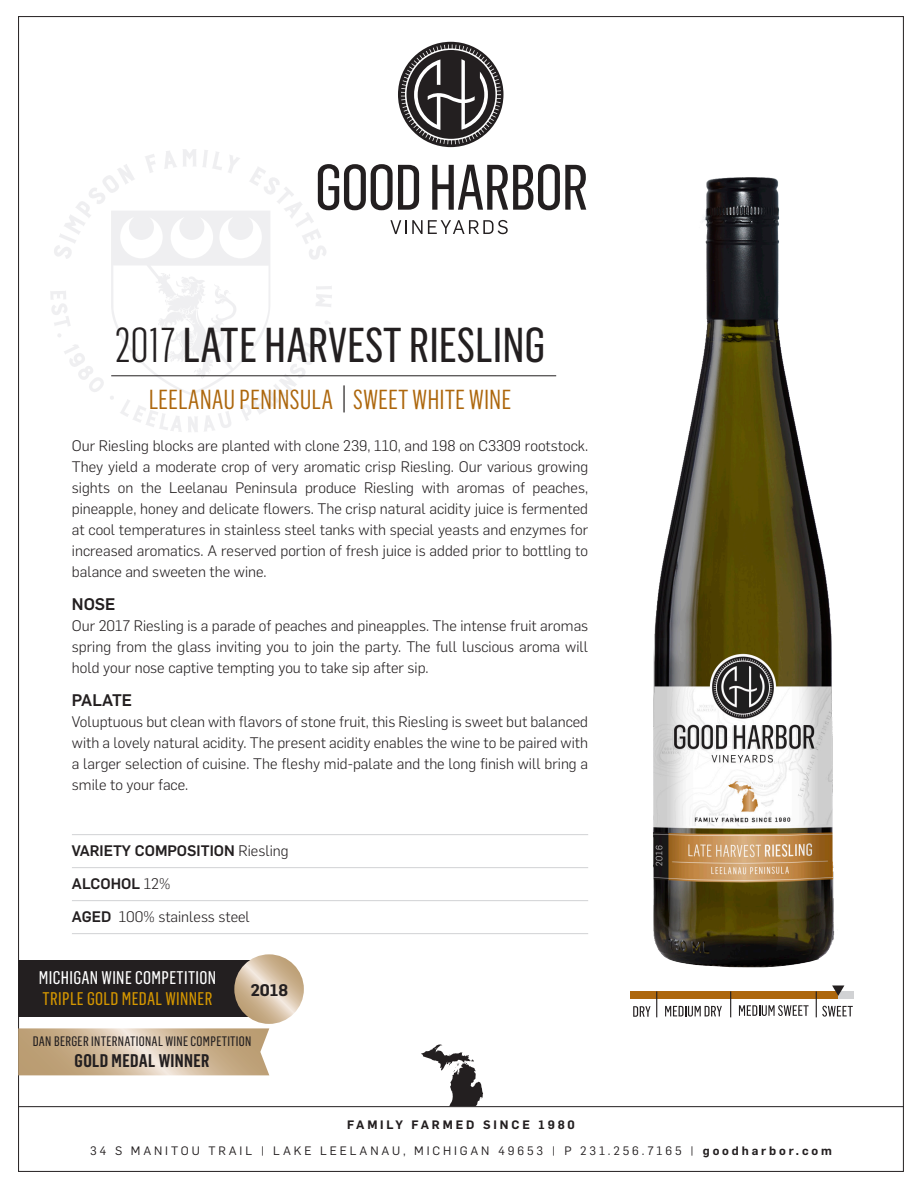
<style>
.page{position:relative;width:918px;height:1188px;background:#fff}
.page>*{position:absolute;margin:0;border:0;box-sizing:border-box;transform-origin:0 0}
.t1{font:48px "Flama Condensed Basic";color:#231f20}
.t2{font:27px "Flama Condensed";color:#ad670d}
.subhead{font:18px "Flama Condensed Basic";letter-spacing:.02em;color:#fff}
.subhead-2{font:18px "Flama Condensed Basic";letter-spacing:.02em;color:#d49600}
.subhead-3{font:600 18px "Flama Condensed";letter-spacing:.02em;color:#231f20}
.subhead-4{font:500 16.5px "Flama";color:#231f20}
.subhead-5{font:600 16.5px "Flama";color:#231f20}
.body{font:300 15px/21px "Flama";color:#231f20;text-align:justify}
.chart{font:500 15px "Flama";color:#231f20}
.chart-2{font:300 15px "Flama";color:#231f20}
.subhead-6{font:13.5px "Flama Condensed Basic";letter-spacing:.02em;color:#231f20}
.t3{font:12px/26.4px "Flama";letter-spacing:.24em;color:#231f20;text-align:center}
.s1{font-family:"Flama Condensed";font-weight:300}
.s2{font-weight:300;font-size:33px;color:#231f20}
.s3{font-weight:300}
.s4{font-weight:500}
.s5{font-weight:600}
</style>
<div class="page">
<hr style="left:18px;top:1106px;width:886px;height:1px;background:#231f20">
<svg style="left:421px;top:1045px;width:62px;height:61px"></svg>
<svg style="left:50px;top:44px;width:536px;height:388px"></svg>
<svg style="left:18px;top:1028px;width:251px;height:47px;background:#ceb797"></svg>
<img style="left:653px;top:177px;width:182px;height:791px">
<hr style="left:111px;top:375px;width:445px;height:1px;background:#231f20">
<hr style="left:72px;top:834px;width:516px;height:1px;background:#d1d2d4">
<hr style="left:72px;top:867px;width:516px;height:1px;background:#d1d2d4">
<hr style="left:72px;top:900px;width:516px;height:1px;background:#d1d2d4">
<hr style="left:72px;top:933px;width:516px;height:1px;background:#d1d2d4">
<svg style="left:665px;top:1006px;width:57px;height:11px"></svg>
<svg style="left:739px;top:1005px;width:70px;height:11px"></svg>
<div style="left:631px;top:991px;width:223px;height:8px;background:#d1d2d4"></div>
<div style="left:630px;top:991px;width:208px;height:8px;background:#ad670d"></div>
<svg style="left:633px;top:991px;width:24px;height:26px"></svg>
<svg style="left:730px;top:991px;width:1px;height:26px"></svg>
<svg style="left:816px;top:986px;width:37px;height:31px"></svg>
<div style="left:18px;top:961px;width:248px;height:56px;background:#231f20"></div>
<svg style="left:234px;top:954px;width:70px;height:70px;background:#d3bea2"></svg>
<p class="t1" style="left:115px;top:315px;width:432px"><span class="s1">2017</span> LATE HARVEST RIESLING</p>
<p class="t2" style="left:149px;top:383px;width:364px">LEELANAU PENINSULA <span class="s2">|</span> SWEET WHITE WINE</p>
<p class="body" style="left:72px;top:435px;width:518px">Our Riesling blocks are planted with clone 239, 110, and 198 on C3309 rootstock.<br>They yield a moderate crop of very aromatic crisp Riesling. Our various growing sights on the Leelanau Peninsula produce Riesling with aromas of peaches, pineapple, honey and delicate flowers. The crisp natural acidity juice is fermented at cool temperatures in stainless steel tanks with special yeasts and enzymes for increased aromatics. A reserved portion of fresh juice is added prior to bottling to balance and sweeten the wine.</p>
<p class="subhead-4" style="left:72px;top:593px;width:45px">NOSE</p>
<p class="body" style="left:72px;top:615px;width:518px">Our 2017 Riesling is a parade of peaches and pineapples. The intense fruit aromas spring from the glass inviting you to join the party. The full luscious aroma will hold your nose captive tempting you to take sip after sip.</p>
<p class="subhead-4" style="left:72px;top:689px;width:62px">PALATE</p>
<p class="body" style="left:72px;top:711px;width:518px">Voluptuous but clean with flavors of stone fruit, this Riesling is sweet but balanced with a lovely natural acidity. The present acidity enables the wine to be paired with a larger selection of cuisine. The fleshy mid-palate and the long finish will bring a smile to your face.</p>
<p class="chart" style="left:72px;top:840px;width:218px">VARIETY COMPOSITION <span class="s3">Riesling</span></p>
<p class="chart" style="left:72px;top:873px;width:100px">ALCOHOL <span class="s3">12%</span></p>
<p class="chart-2" style="left:72px;top:907px;width:180px"><span class="s4">AGED</span> 100% stainless steel</p>
<p class="subhead" style="left:39px;top:967px;width:179px">MICHIGAN WINE COMPETITION</p>
<p class="subhead-2" style="left:42px;top:988px;width:172px">TRIPLE GOLD MEDAL WINNER</p>
<p class="subhead-5" style="left:250px;top:978px;width:39px">2018</p>
<p class="subhead-6" style="left:33px;top:1033px;width:220px">DAN BERGER INTERNATIONAL WINE COMPETITION</p>
<p class="subhead-3" style="left:75px;top:1049px;width:136px">GOLD MEDAL WINNER</p>
<p class="t3" style="left:90px;top:1111px;width:743px"><span class="s5">FAMILY FARMED SINCE 1980<br></span>34 S MANITOU TRAIL | LAKE LEELANAU, MICHIGAN 49653 | P 231.256.7165 | <span class="s5">goodharbor.com</span></p>
</div>
